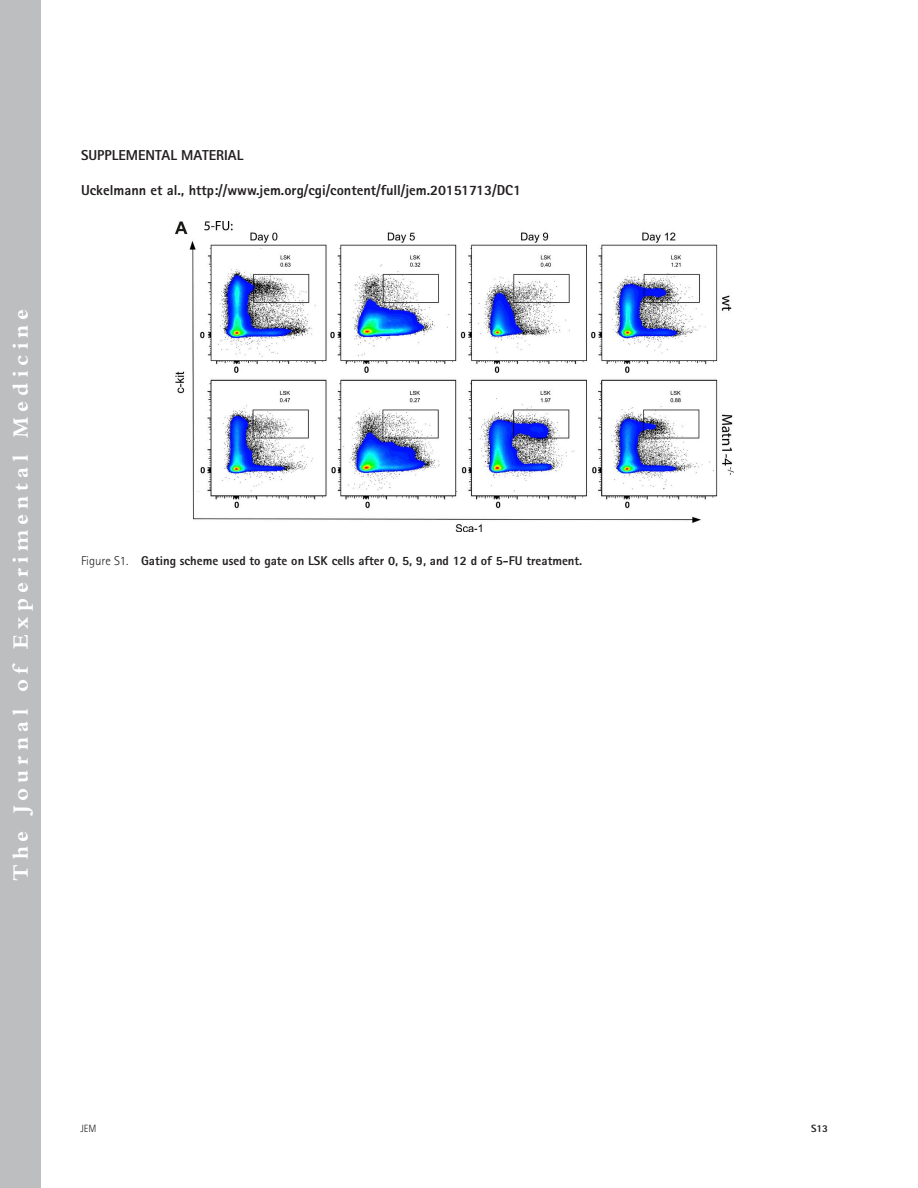
<style>
.page{position:relative;width:918px;height:1188px;background:#fff}
.page>*{position:absolute;margin:0;border:0;box-sizing:border-box;transform-origin:0 0}
.t1{font:700 22.8px "Bembo Std";letter-spacing:.22em;color:#fff}
.t2{font:800 14.4px "Rotis Sans Serif Std";color:#231f20}
.t3{font:800 12.75px "Rotis Sans Serif Std";color:#231f20}
.t4{font:300 10.5px "Rotis Sans Serif Std";color:#231f20}
.t5{font:800 10.5px "Rotis Sans Serif Std";color:#231f20}
.s1{font-weight:300}
</style>
<div class="page">
<div style="left:0;top:0;width:40px;height:1188px;background:#bcbec0"></div>
<img style="left:176px;top:222px;width:558px;height:309px">
<h1 class="t1" style="left:8px;top:881px;width:574px;rotate:-90deg">The Journal of Experimental Medicine</h1>
<p class="t2" style="left:81px;top:146px;width:164px">SUPPLEMENTAL MATERIAL</p>
<p class="t2" style="left:81px;top:181px;width:442px">Uckelmann et al., http://www.jem.org/cgi/content/full/jem.20151713/DC1</p>
<p class="t3" style="left:81px;top:552px;width:503px"><span class="s1">Figure S1.</span> Gating scheme used to gate on LSK cells after 0, 5, 9, and 12 d of 5-FU treatment.</p>
<p class="t4" style="left:80px;top:1123px;width:11px">JEM</p>
<p class="t5" style="left:811px;top:1122px;width:19px">S13</p>
</div>
